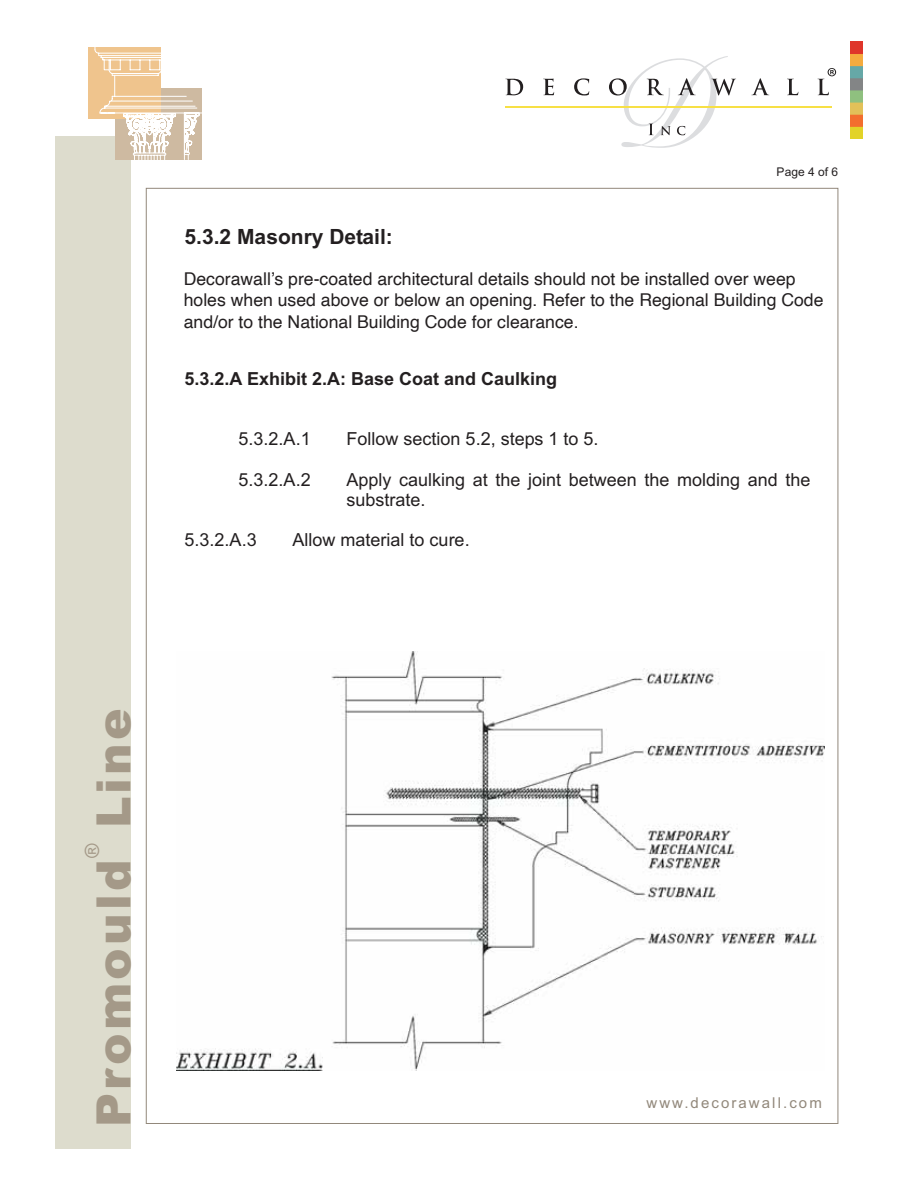
<style>
.page{position:relative;width:918px;height:1188px;background:#fff}
.page>*{position:absolute;margin:0;border:0;box-sizing:border-box;transform-origin:0 0}
.t1{font:900 47.4px "Arial";letter-spacing:.065em;color:#a49988}
.t2{font:700 21px "Arial";color:#231f20}
.t3{font:19.65px "Arial";color:#a49988}
.t4{font:18px/20.1px "Arial";color:#231f20;text-align:justify}
.t5{font:700 18px "Arial";color:#231f20}
.t6{font:17.7px/21.1px "Helvetica";color:#231f20}
.t7{font:15px "Arial";letter-spacing:.14em;color:#92887b}
.t8{font:12px "Arial";color:#231f20}
</style>
<div class="page">
<img style="left:176px;top:651px;width:649px;height:419px">
<div style="left:55px;top:136px;width:76px;height:1012px;background:#dddccd"></div>
<img style="left:850px;top:41px;width:12px;height:97px">
<div style="left:89px;top:47px;width:72px;height:72px;background:#efc48d"></div>
<svg style="left:94px;top:47px;width:108px;height:113px"></svg>
<hr style="left:505px;top:107px;width:327px;height:1px;background:#f7e045">
<svg style="left:505px;top:79px;width:18px;height:16px"></svg>
<svg style="left:543px;top:79px;width:11px;height:16px"></svg>
<svg style="left:574px;top:78px;width:15px;height:17px"></svg>
<svg style="left:609px;top:56px;width:127px;height:92px"></svg>
<svg style="left:751px;top:78px;width:18px;height:17px"></svg>
<svg style="left:787px;top:79px;width:11px;height:16px"></svg>
<svg style="left:818px;top:68px;width:18px;height:27px"></svg>
<p class="t8" style="left:777px;top:167px;width:63px">Page 4 of 6</p>
<p class="t2" style="left:185px;top:228px;width:210px">5.3.2 Masonry Detail:</p>
<p class="t4" style="left:185px;top:270px;width:627px">Decorawall's decorative moldings should not be installed over weep holes when used above or below an opening. Refer to the Regional Building Code and/or to the National Building Code for clearance.</p>
<p class="t6" style="left:184px;top:269px;width:641px">Decorawall’s pre-coated architectural details should not be installed over weep holes when used above or below an opening. Refer to the Regional Building Code and/or to the National Building Code for clearance.</p>
<p class="t5" style="left:185px;top:372px;width:374px">5.3.2.A Exhibit 2.A: Base Coat and Caulking</p>
<p class="t4" style="left:239px;top:431px;width:74px">5.3.2.A.1</p>
<p class="t4" style="left:347px;top:431px;width:253px">Follow section 5.2, steps 1 to 5.</p>
<p class="t4" style="left:239px;top:471px;width:74px">5.3.2.A.2</p>
<p class="t4" style="left:347px;top:471px;width:465px">Apply caulking at the joint between the molding and the substrate.</p>
<p class="t4" style="left:185px;top:531px;width:74px">5.3.2.A.3</p>
<p class="t4" style="left:293px;top:531px;width:179px">Allow material to cure.</p>
<h1 class="t1" style="left:86px;top:1127px;width:421px;rotate:-90deg">Promould Line</h1>
<p class="t3" style="left:85px;top:858px;width:16px;rotate:-90deg">®</p>
<p class="t7" style="left:646px;top:1097px;width:177px">www.decorawall.com</p>
</div>
